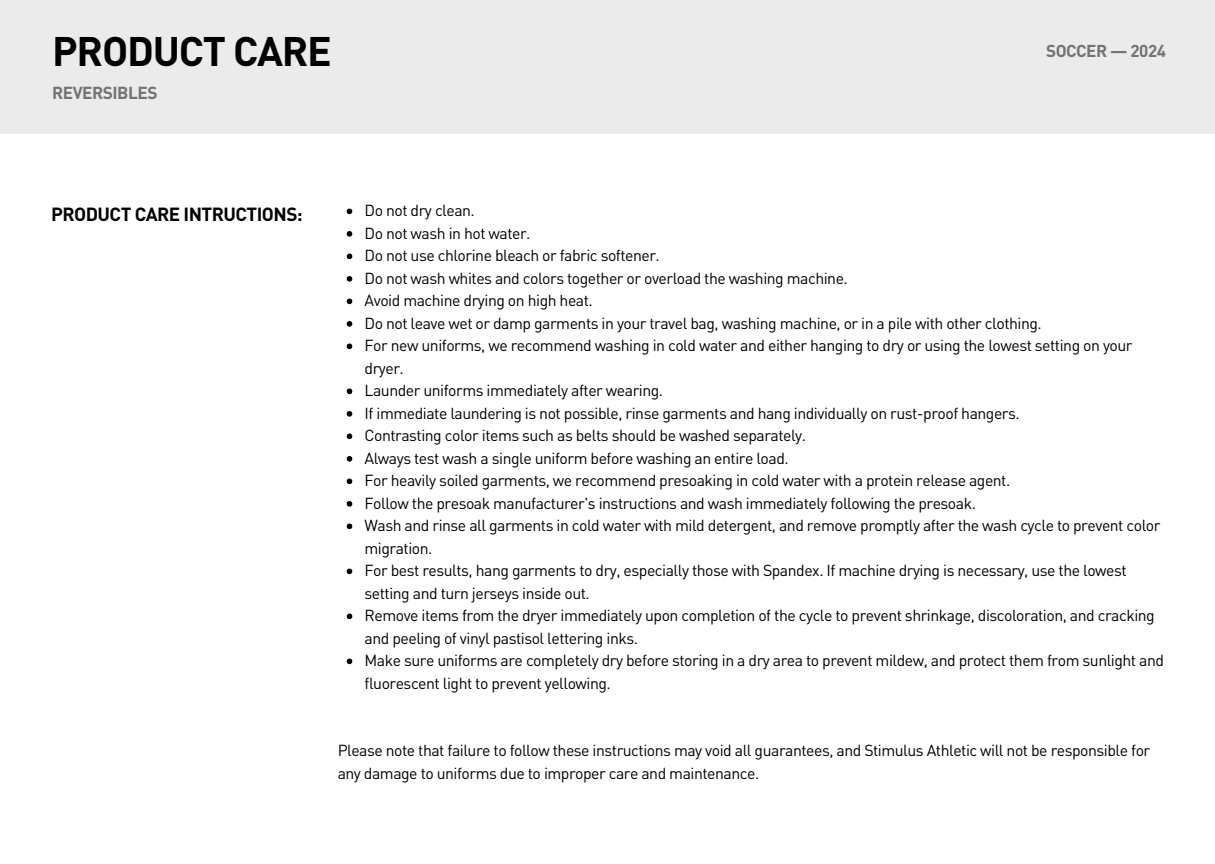
<style>
.page{position:relative;width:1215px;height:864px;background:#fff}
.page>*{position:absolute;margin:0;border:0;box-sizing:border-box;transform-origin:0 0}
.t1{font:700 40.8px "DIN Pro";letter-spacing:-.03em;color:#000}
.t2{font:700 18.75px "DIN Pro";letter-spacing:-.03em;color:#000}
.t3{font:700 17.25px "DIN Pro";letter-spacing:-.03em;color:#737373}
.t4{font:700 17.1px "DIN Pro";letter-spacing:-.03em;color:#737373}
.t5{font:15.75px/22.5px "DIN Pro";letter-spacing:-.03em;color:#000}
</style>
<div class="page">
<div style="left:0;top:0;width:1215px;height:133px;background:#ebebeb"></div>
<svg style="left:347px;top:209px;width:5px;height:5px"></svg>
<svg style="left:347px;top:231px;width:5px;height:6px"></svg>
<svg style="left:347px;top:254px;width:5px;height:5px"></svg>
<svg style="left:347px;top:276px;width:5px;height:6px"></svg>
<svg style="left:347px;top:299px;width:5px;height:5px"></svg>
<svg style="left:347px;top:321px;width:5px;height:6px"></svg>
<svg style="left:347px;top:344px;width:5px;height:5px"></svg>
<svg style="left:347px;top:389px;width:5px;height:5px"></svg>
<svg style="left:347px;top:411px;width:5px;height:6px"></svg>
<svg style="left:347px;top:434px;width:5px;height:5px"></svg>
<svg style="left:347px;top:456px;width:5px;height:6px"></svg>
<svg style="left:347px;top:479px;width:5px;height:5px"></svg>
<svg style="left:347px;top:501px;width:5px;height:6px"></svg>
<svg style="left:347px;top:524px;width:5px;height:5px"></svg>
<svg style="left:347px;top:569px;width:5px;height:5px"></svg>
<svg style="left:347px;top:614px;width:5px;height:5px"></svg>
<svg style="left:347px;top:659px;width:5px;height:5px"></svg>
<h1 class="t1" style="left:52px;top:24px;width:281px">PRODUCT CARE</h1>
<h2 class="t4" style="left:1046px;top:39px;width:121px">SOCCER — 2024</h2>
<p class="t3" style="left:52px;top:81px;width:107px">REVERSIBLES</p>
<h2 class="t2" style="left:51px;top:201px;width:253px">PRODUCT CARE INTRUCTIONS:</h2>
<h2 class="t5" style="left:365px;top:199px;width:112px">Do not dry clean.</h2>
<p class="t5" style="left:365px;top:221px;width:167px">Do not wash in hot water.</p>
<p class="t5" style="left:365px;top:244px;width:297px">Do not use chlorine bleach or fabric softener.</p>
<p class="t5" style="left:365px;top:266px;width:485px">Do not wash whites and colors together or overload the washing machine.</p>
<p class="t5" style="left:365px;top:289px;width:230px">Avoid machine drying on high heat.</p>
<p class="t5" style="left:365px;top:311px;width:679px">Do not leave wet or damp garments in your travel bag, washing machine, or in a pile with other clothing.</p>
<p class="t5" style="left:365px;top:334px;width:769px">For new uniforms, we recommend washing in cold water and either hanging to dry or using the lowest setting on your dryer.</p>
<p class="t5" style="left:365px;top:379px;width:300px">Launder uniforms immediately after wearing.</p>
<p class="t5" style="left:365px;top:401px;width:657px">If immediate laundering is not possible, rinse garments and hang individually on rust-proof hangers.</p>
<p class="t5" style="left:365px;top:424px;width:443px">Contrasting color items such as belts should be washed separately.</p>
<p class="t5" style="left:365px;top:446px;width:426px">Always test wash a single uniform before washing an entire load.</p>
<p class="t5" style="left:365px;top:469px;width:647px">For heavily soiled garments, we recommend presoaking in cold water with a protein release agent.</p>
<p class="t5" style="left:365px;top:491px;width:613px">Follow the presoak manufacturer's instructions and wash immediately following the presoak.</p>
<p class="t5" style="left:365px;top:514px;width:797px">Wash and rinse all garments in cold water with mild detergent, and remove promptly after the wash cycle to prevent color migration.</p>
<p class="t5" style="left:365px;top:559px;width:764px">For best results, hang garments to dry, especially those with Spandex. If machine drying is necessary, use the lowest setting and turn jerseys inside out.</p>
<p class="t5" style="left:365px;top:604px;width:792px">Remove items from the dryer immediately upon completion of the cycle to prevent shrinkage, discoloration, and cracking and peeling of vinyl pastisol lettering inks.</p>
<p class="t5" style="left:365px;top:649px;width:801px">Make sure uniforms are completely dry before storing in a dry area to prevent mildew, and protect them from sunlight and fluorescent light to prevent yellowing.</p>
<p class="t5" style="left:338px;top:739px;width:814px">Please note that failure to follow these instructions may void all guarantees, and Stimulus Athletic will not be responsible for any damage to uniforms due to improper care and maintenance.</p>
</div>
